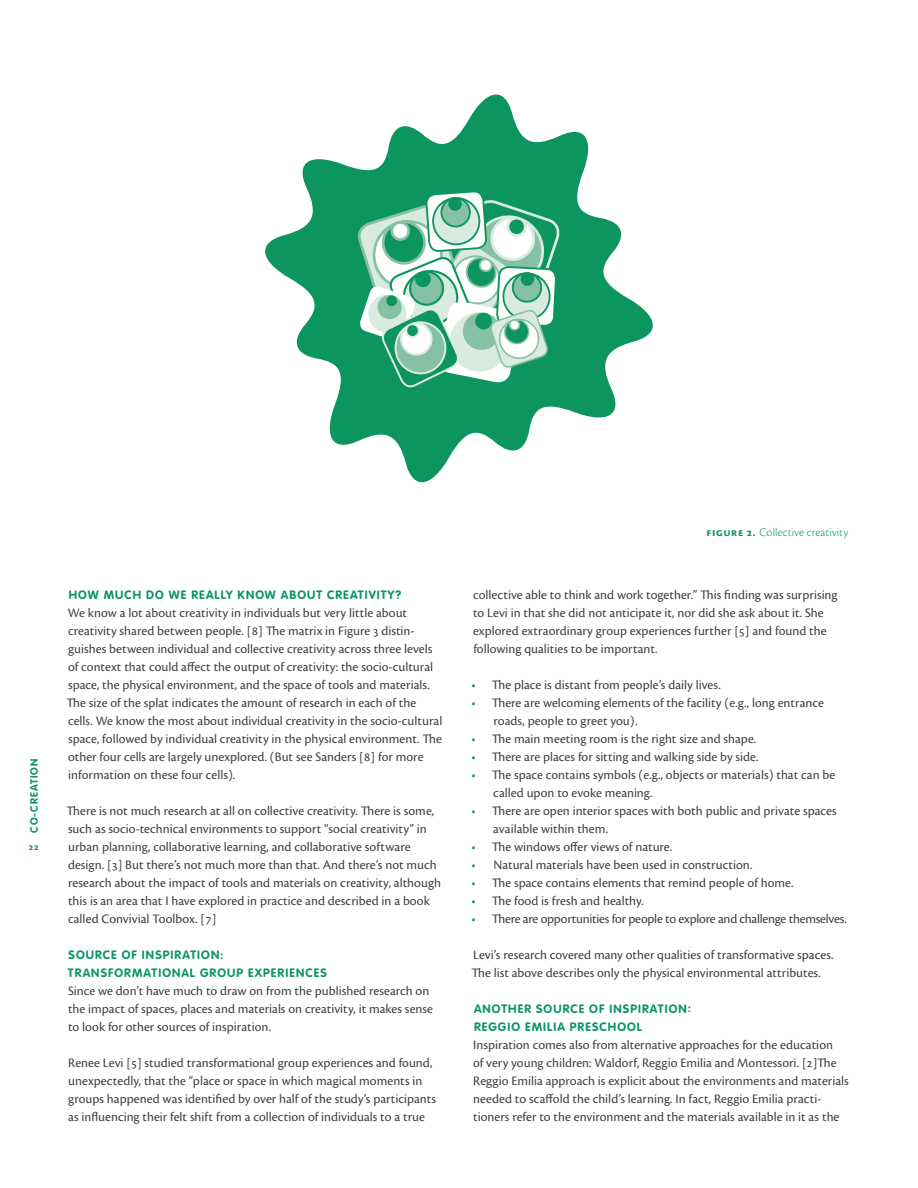
<style>
.page{position:relative;width:918px;height:1188px;background:#fff}
.page>*{position:absolute;margin:0;border:0;box-sizing:border-box;transform-origin:0 0}
.t1{font:13.5px/18px "Cronos Pro";color:#404041}
.t2{font:13.5px "Cronos Pro";letter-spacing:-.02em;color:#404041}
.t3{font:700 12px "VAG Rounded";letter-spacing:.09em;color:#0c955e}
.t4{font:300 12px "Cronos Pro";letter-spacing:.005em;color:#0c955e}
.t5{font:700 10.5px "VAG Rounded";letter-spacing:.095em;color:#0c955e}
.t6{font:700 10.5px "Cronos Pro";color:#0c955e}
.s1{font-weight:700}
.s2{color:#0c955e}
</style>
<div class="page">
<svg style="left:265px;top:94px;width:388px;height:389px"></svg>
<svg style="left:354px;top:191px;width:208px;height:199px"></svg>
<p class="t5" style="left:28px;top:832px;width:75px;rotate:-90deg">CO-CREATION</p>
<p class="t6" style="left:29px;top:841px;width:11px">22</p>
<p class="t3" style="left:69px;top:587px;width:334px">HOW MUCH DO WE REALLY KNOW ABOUT CREATIVITY?</p>
<p class="t1" style="left:66px;top:603px;width:377px">We know a lot about creativity in individuals but very little about creativity shared between people. [8] The matrix in Figure 3 distin&shy;guishes between individual and collective creativity across three levels of context that could affect the output of creativity: the socio-cultural space, the physical environment, and the space of tools and materials.<br>The size of the splat indicates the amount of research in each of the cells. We know the most about individual creativity in the socio-cultural space, followed by individual creativity in the physical environment. The other four cells are largely unexplored. (But see Sanders [8] for more information on these four cells).</p>
<p class="t1" style="left:66px;top:801px;width:376px">There is not much research at all on collective creativity. There is some, such as socio-technical environments to support “social creativity” in urban planning, collaborative learning, and collaborative software design. [3] But there’s not much more than that. And there’s not much research about the impact of tools and materials on creativity, although this is an area that I have explored in practice and described in a book called Convivial Toolbox. [7]</p>
<p class="t3" style="left:69px;top:947px;width:156px">SOURCE OF INSPIRATION:</p>
<p class="t3" style="left:68px;top:965px;width:260px">TRANSFORMATIONAL GROUP EXPERIENCES</p>
<p class="t1" style="left:68px;top:981px;width:367px">Since we don’t have much to draw on from the published research on the impact of spaces, places and materials on creativity, it makes sense to look for other sources of inspiration.</p>
<p class="t1" style="left:68px;top:1053px;width:370px">Renee Levi [5] studied transformational group experiences and found, unexpectedly, that the “place or space in which magical moments in groups happened was identified by over half of the study’s participants as influencing their felt shift from a collection of individuals to a true</p>
<p class="t4" style="left:706px;top:525px;width:143px"><span class="s1">FIGURE 2.</span> Collective creativity</p>
<p class="t1" style="left:473px;top:585px;width:366px">collective able to think and work together.” This finding was surprising to Levi in that she did not anticipate it, nor did she ask about it. She explored extraordinary group experiences further [5] and found the following qualities to be important.</p>
<p class="t1" style="left:471px;top:675px;width:251px"><span class="s2">•</span> The place is distant from people’s daily lives.</p>
<p class="t1" style="left:493px;top:693px;width:332px;text-indent:-22px"><span class="s2">•</span> There are welcoming elements of the facility (e.g., long entrance roads, people to greet you).</p>
<p class="t1" style="left:471px;top:729px;width:286px"><span class="s2">•</span> The main meeting room is the right size and shape.</p>
<p class="t1" style="left:471px;top:747px;width:289px"><span class="s2">•</span> There are places for sitting and walking side by side.</p>
<p class="t1" style="left:493px;top:765px;width:344px;text-indent:-22px"><span class="s2">•</span> The space contains symbols (e.g., objects or materials) that can be called upon to evoke meaning.</p>
<p class="t1" style="left:493px;top:801px;width:345px;text-indent:-22px"><span class="s2">•</span> There are open interior spaces with both public and private spaces available within them.</p>
<p class="t1" style="left:471px;top:837px;width:202px"><span class="s2">•</span> The windows offer views of nature.</p>
<p class="t1" style="left:471px;top:855px;width:283px"><span class="s2">•</span> Natural materials have been used in construction.</p>
<p class="t1" style="left:471px;top:873px;width:324px"><span class="s2">•</span> The space contains elements that remind people of home.</p>
<p class="t1" style="left:471px;top:891px;width:174px"><span class="s2">•</span> The food is fresh and healthy.</p>
<p class="t2" style="left:471px;top:911px;width:377px"><span class="s2">•</span> There are opportunities for people to explore and challenge themselves.</p>
<p class="t1" style="left:471px;top:945px;width:364px">Levi’s research covered many other qualities of transformative spaces.<br>The list above describes only the physical environmental attributes.</p>
<p class="t3" style="left:474px;top:1001px;width:218px">ANOTHER SOURCE OF INSPIRATION:</p>
<p class="t3" style="left:474px;top:1019px;width:169px">REGGIO EMILIA PRESCHOOL</p>
<p class="t1" style="left:473px;top:1035px;width:377px">Inspiration comes also from alternative approaches for the education<br>of very young children: Waldorf, Reggio Emilia and Montessori. [2]The Reggio Emilia approach is explicit about the environments and materials needed to scaffold the child’s learning. In fact, Reggio Emilia practi&shy;tioners refer to the environment and the materials available in it as the</p>
</div>
